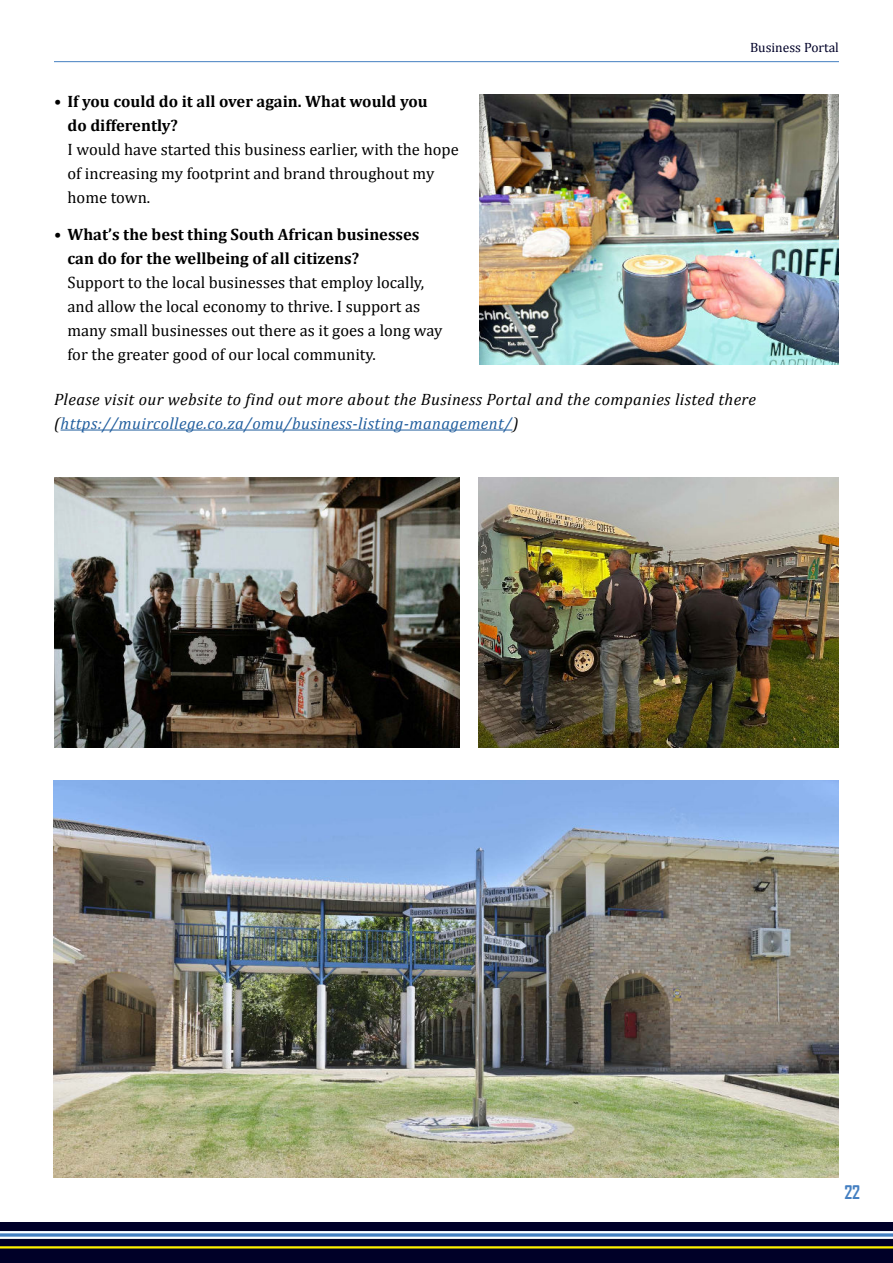
<style>
.page{position:relative;width:893px;height:1263px;background:#fff}
.page>*{position:absolute;margin:0;border:0;box-sizing:border-box;transform-origin:0 0}
.t1{font:700 18px "Agency FB";color:#447fc1}
.t2{font:16.5px/24px "Cambria";color:#000}
.t3{font:italic 16.5px/24px "Cambria";letter-spacing:.025em;color:#000}
.t4{font:700 16.5px/24px "Cambria";color:#000}
.t5{font:13.5px "Cambria";color:#000028}
.s1{color:#215e9e}
</style>
<div class="page">
<div style="left:0;top:1222px;width:893px;height:41px;background:#000028"></div>
<svg style="left:0;top:1233px;width:893px;height:4px"></svg>
<hr style="left:0;top:1246px;width:893px;height:2px;background:#fff200">
<hr style="left:0;top:1237px;width:893px;height:2px;background:#fff">
<hr style="left:0;top:1231px;width:893px;height:2px;background:#fff">
<hr style="left:54px;top:61px;width:785px;height:1px;background:#447fc1">
<img style="left:480px;top:95px;width:358px;height:269px">
<img style="left:479px;top:478px;width:359px;height:269px">
<img style="left:54px;top:478px;width:405px;height:269px">
<img style="left:53px;top:780px;width:786px;height:398px">
<hr style="left:61px;top:430px;width:451px;height:1px;background:#215e9e">
<p class="t5" style="left:750px;top:39px;width:90px">Business Portal</p>
<p class="t4" style="left:67px;top:91px;width:362px;text-indent:-13px">• If you could do it all over again. What would you do differently?</p>
<p class="t2" style="left:67px;top:139px;width:393px">I would have started this business earlier, with the hope of increasing my footprint and brand throughout my home town.</p>
<p class="t4" style="left:67px;top:224px;width:354px;text-indent:-13px">• What’s the best thing South African businesses can do for the wellbeing of all citizens?</p>
<p class="t2" style="left:67px;top:272px;width:376px">Support to the local businesses that employ locally, and allow the local economy to thrive. I support as many small businesses out there as it goes a long way for the greater good of our local community.</p>
<p class="t3" style="left:54px;top:389px;width:704px">Please visit our website to find out more about the Business Portal and the companies listed there (<span class="s1">https://muircollege.co.za/omu/business-listing-management/</span>)</p>
<p class="t1" style="left:844px;top:1182px;width:17px">22</p>
</div>
